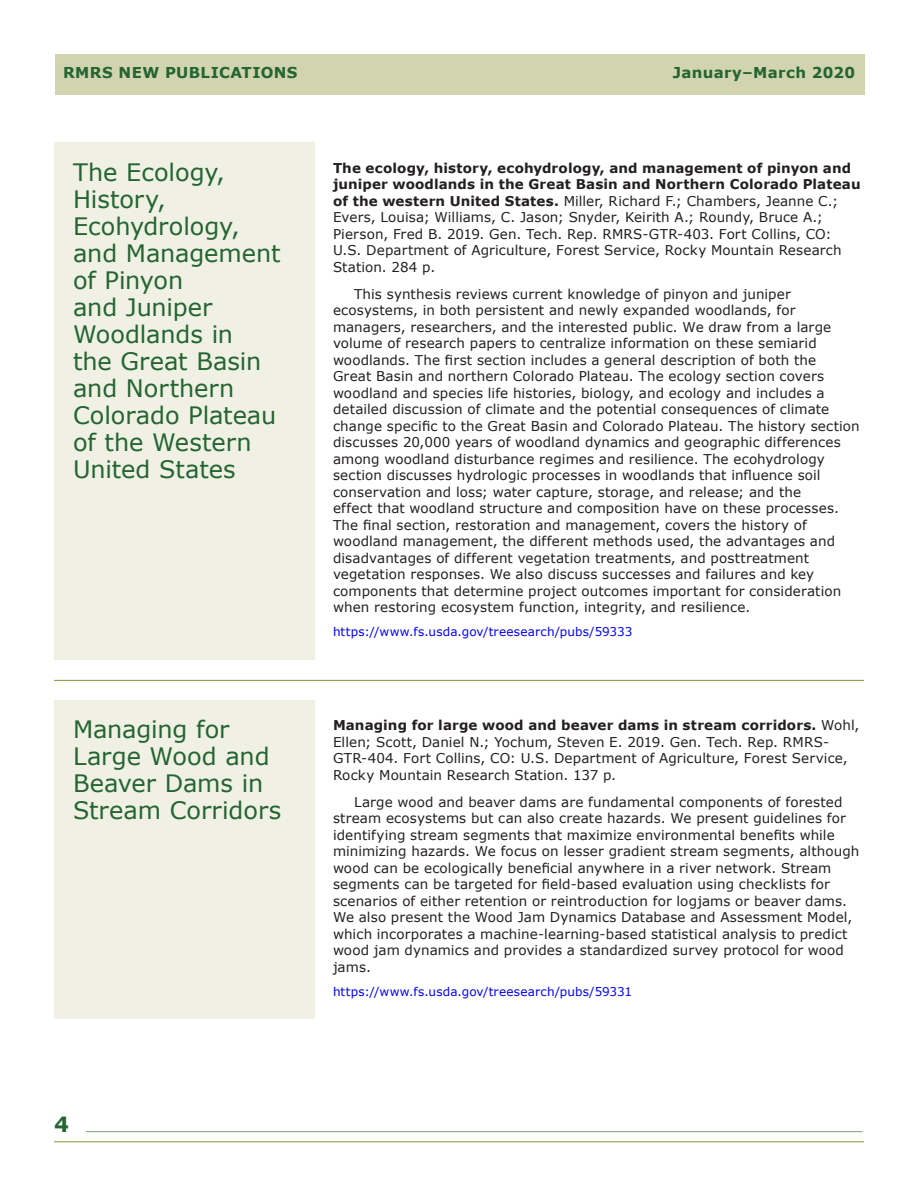
<style>
.page{position:relative;width:918px;height:1188px;background:#fff}
.page>*{position:absolute;margin:0;border:0;box-sizing:border-box;transform-origin:0 0}
.Order_Title{font:24px/27px "Verdana";letter-spacing:-.005em;color:#246532}
.t1{font:700 21px "Verdana";color:#246532}
.t2{font:700 15px "Verdana";letter-spacing:.025em;color:#246532}
.Publication_bottom{font:13.5px/16.5px "Verdana";letter-spacing:.01em;color:#231f20}
.Publication_Top{font:13.5px/16.5px "Verdana";letter-spacing:.01em;color:#231f20}
.Publication_bottom-2{font:12px "Verdana";letter-spacing:.015em;color:#00f}
.s1{font-weight:700}
</style>
<div class="page">
<hr style="left:86px;top:1131px;width:776px;height:1px;background:#92a589">
<div style="left:55px;top:54px;width:810px;height:40px;background:#d1d4ae"></div>
<hr style="left:54px;top:680px;width:810px;height:1px;background:#93a445">
<div style="left:54px;top:142px;width:261px;height:518px;background:#f0f1e4"></div>
<hr style="left:54px;top:1141px;width:810px;height:1px;background:#93a445">
<div style="left:54px;top:700px;width:261px;height:318px;background:#f0f1e4"></div>
<p class="t2" style="left:63px;top:63px;width:236px">RMRS NEW PUBLICATIONS</p>
<p class="t2" style="left:673px;top:63px;width:184px">January–March 2020</p>
<p class="Order_Title" style="left:73px;top:159px;width:209px">The Ecology,<br>History,<br>Ecohydrology, and Management of Pinyon<br>and Juniper<br>Woodlands in<br>the Great Basin and Northern<br>Colorado Plateau of the Western<br>United States</p>
<p class="Publication_Top" style="left:333px;top:160px;width:529px"><span class="s1">The ecology, history, ecohydrology, and management of pinyon and juniper woodlands in the Great Basin and Northern Colorado Plateau of the western United States.</span> Miller, Richard F.; Chambers, Jeanne C.; Evers, Louisa; Williams, C. Jason; Snyder, Keirith A.; Roundy, Bruce A.; Pierson, Fred B. 2019. Gen. Tech. Rep. RMRS-GTR-403. Fort Collins, CO:<br>U.S. Department of Agriculture, Forest Service, Rocky Mountain Research Station. 284 p.</p>
<p class="Publication_bottom" style="left:333px;top:286px;width:528px;text-indent:21px">This synthesis reviews current knowledge of pinyon and juniper ecosystems, in both persistent and newly expanded woodlands, for managers, researchers, and the interested public. We draw from a large volume of research papers to centralize information on these semiarid woodlands. The first section includes a general description of both the<br>Great Basin and northern Colorado Plateau. The ecology section covers woodland and species life histories, biology, and ecology and includes a detailed discussion of climate and the potential consequences of climate change specific to the Great Basin and Colorado Plateau. The history section discusses 20,000 years of woodland dynamics and geographic differences among woodland disturbance regimes and resilience. The ecohydrology section discusses hydrologic processes in woodlands that influence soil conservation and loss; water capture, storage, and release; and the<br>effect that woodland structure and composition have on these processes.<br>The final section, restoration and management, covers the history of woodland management, the different methods used, the advantages and disadvantages of different vegetation treatments, and posttreatment vegetation responses. We also discuss successes and failures and key components that determine project outcomes important for consideration when restoring ecosystem function, integrity, and resilience.</p>
<p class="Publication_bottom-2" style="left:333px;top:624px;width:301px">https://www.fs.usda.gov/treesearch/pubs/59333</p>
<p class="Order_Title" style="left:73px;top:717px;width:210px">Managing for<br>Large Wood and<br>Beaver Dams in<br>Stream Corridors</p>
<p class="Publication_Top" style="left:333px;top:717px;width:528px"><span class="s1">Managing for large wood and beaver dams in stream corridors.</span> Wohl, Ellen; Scott, Daniel N.; Yochum, Steven E. 2019. Gen. Tech. Rep. RMRS-GTR-404. Fort Collins, CO: U.S. Department of Agriculture, Forest Service, Rocky Mountain Research Station. 137 p.</p>
<p class="Publication_bottom" style="left:333px;top:794px;width:528px;text-indent:21px">Large wood and beaver dams are fundamental components of forested stream ecosystems but can also create hazards. We present guidelines for identifying stream segments that maximize environmental benefits while minimizing hazards. We focus on lesser gradient stream segments, although wood can be ecologically beneficial anywhere in a river network. Stream segments can be targeted for field-based evaluation using checklists for scenarios of either retention or reintroduction for logjams or beaver dams.<br>We also present the Wood Jam Dynamics Database and Assessment Model, which incorporates a machine-learning-based statistical analysis to predict wood jam dynamics and provides a standardized survey protocol for wood jams.</p>
<p class="Publication_bottom-2" style="left:333px;top:984px;width:301px">https://www.fs.usda.gov/treesearch/pubs/59331</p>
<h2 class="t1" style="left:54px;top:1111px;width:16px">4</h2>
</div>
